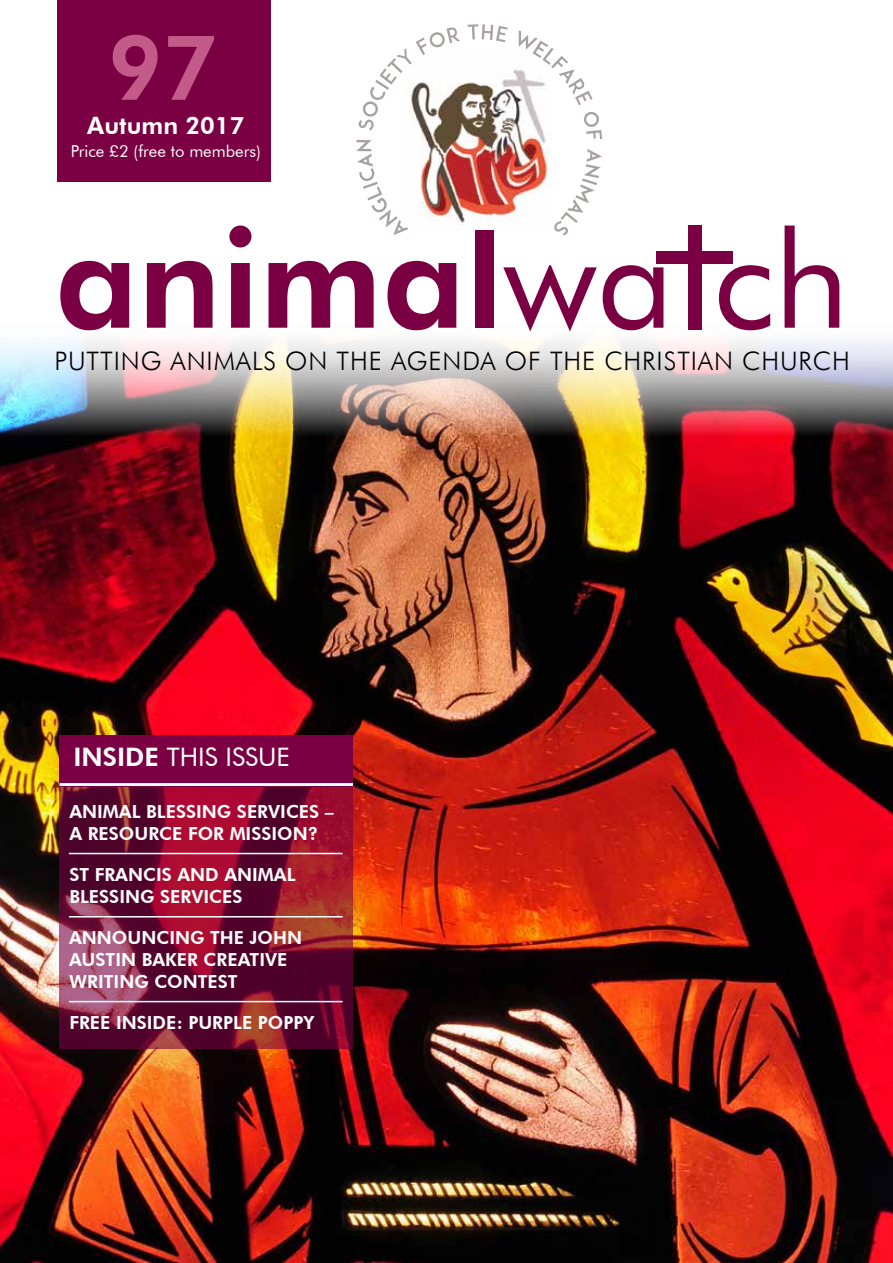
<style>
.page{position:relative;width:893px;height:1263px;background:#fff}
.page>*{position:absolute;margin:0;border:0;box-sizing:border-box;transform-origin:0 0}
.t1{font:800 135px "Futura BT";color:#7a0043}
.t2{font:800 90px "Futura BT";color:#c25b88}
.t3{font:300 25.5px "Futura BT";letter-spacing:.035em;color:#000}
.t4{font:25.5px "Futura BT";color:#fff}
.t5{font:800 24px "Futura BT";color:#fff}
.t6{font:800 18px/21.6px "Futura BT";color:#fff}
.t7{font:16.5px "Futura BT";color:#fff}
.s1{font-weight:400}
.s2{font-weight:800}
</style>
<div class="page">
<img style="left:0;top:340px;width:893px;height:923px">
<div style="left:57px;top:0;width:214px;height:182px;background:#7a0043"></div>
<div style="left:688px;top:225px;width:14px;height:105px;background:#7a0043"></div>
<div style="left:656px;top:251px;width:77px;height:13px;background:#7a0043"></div>
<div style="left:60px;top:735px;width:293px;height:51px;background:#7a0043"></div>
<hr style="left:60px;top:783px;width:293px;height:3px;background:#fff">
<svg style="left:60px;top:786px;width:293px;height:262px;background:#791334"></svg>
<hr style="left:69px;top:853px;width:274px;height:1px;background:#fff">
<hr style="left:69px;top:916px;width:274px;height:1px;background:#fff">
<img style="left:408px;top:69px;width:142px;height:160px">
<svg style="left:356px;top:140px;width:52px;height:95px"></svg>
<svg style="left:359px;top:27px;width:101px;height:104px"></svg>
<svg style="left:468px;top:24px;width:40px;height:18px"></svg>
<svg style="left:519px;top:30px;width:73px;height:75px"></svg>
<svg style="left:584px;top:112px;width:18px;height:27px"></svg>
<svg style="left:554px;top:149px;width:48px;height:86px"></svg>
<hr style="left:69px;top:1001px;width:274px;height:1px;background:#fff">
<h2 class="t2" style="left:107px;top:13px;width:112px">97</h2>
<h3 class="t5" style="left:87px;top:110px;width:159px">Autumn 2017</h3>
<p class="t7" style="left:71px;top:141px;width:192px">Price £2 (free to members)</p>
<h1 class="t1" style="left:55px;top:198px;width:795px">animal<span class="s1">wa ch</span></h1>
<h3 class="t3" style="left:54px;top:346px;width:797px">PUTTING ANIMALS ON THE AGENDA OF THE CHRISTIAN CHURCH</h3>
<h3 class="t4" style="left:73px;top:742px;width:218px"><span class="s2">INSIDE</span> THIS ISSUE</h3>
<p class="t6" style="left:69px;top:801px;width:266px">ANIMAL BLESSING SERVICES –<br>A RESOURCE FOR MISSION?</p>
<p class="t6" style="left:69px;top:864px;width:228px">ST FRANCIS AND ANIMAL<br>BLESSING SERVICES</p>
<p class="t6" style="left:69px;top:927px;width:234px">ANNOUNCING THE JOHN<br>AUSTIN BAKER CREATIVE<br>WRITING CONTEST</p>
<p class="t6" style="left:69px;top:1012px;width:246px">FREE INSIDE: PURPLE POPPY</p>
</div>
